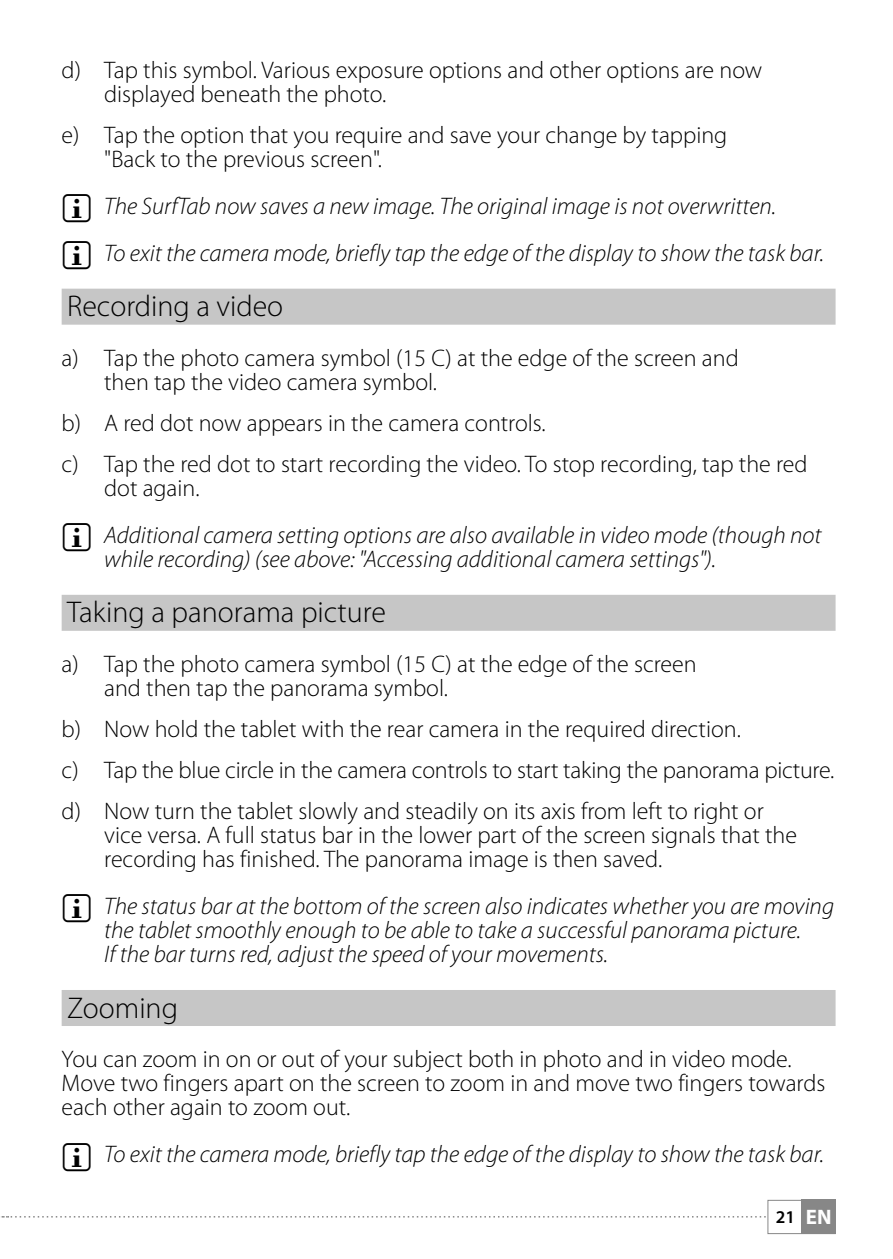
<style>
.page{position:relative;width:893px;height:1259px;background:#fff}
.page>*{position:absolute;margin:0;border:0;box-sizing:border-box;transform-origin:0 0}
.t1{font:300 30px "Myriad Pro";color:#000}
.t2{font:300 24px/24px "Myriad Pro";color:#000}
.t3{font:italic 300 24px/24px "Myriad Pro";color:#000}
.t4{font:600 18px "Myriad Pro";color:#000}
.s1{font-weight:700;font-size:21px;color:#fff}
</style>
<div class="page">
<div style="left:801px;top:1200px;width:35px;height:34px;background:#878787"></div>
<div style="left:767px;top:1200px;width:69px;height:34px;border:1px solid #878787"></div>
<svg style="left:1px;top:1216px;width:765px;height:1px"></svg>
<div style="left:62px;top:289px;width:774px;height:36px;background:#c6c6c6"></div>
<div style="left:62px;top:595px;width:774px;height:36px;background:#c6c6c6"></div>
<div style="left:62px;top:990px;width:774px;height:36px;background:#c6c6c6"></div>
<p class="t2" style="left:104px;top:58px;width:660px;text-indent:-43px">d) Tap this symbol. Various exposure options and other options are now displayed beneath the photo.</p>
<p class="t2" style="left:104px;top:123px;width:625px;text-indent:-43px">e) Tap the option that you require and save your change by tapping "Back to the previous screen".</p>
<p class="t3" style="left:104px;top:183px;width:721px;line-height:47.1px">The SurfTab now saves a new image. The original image is not overwritten.<br>To exit the camera mode, briefly tap the edge of the display to show the task bar.</p>
<p class="t1" style="left:67px;top:290px;width:218px">Recording a video</p>
<p class="t2" style="left:104px;top:346px;width:636px;text-indent:-43px">a) Tap the photo camera symbol (15 C) at the edge of the screen and then tap the video camera symbol.</p>
<p class="t2" style="left:62px;top:402px;width:747px;line-height:41.1px">b) A red dot now appears in the camera controls.<br>c) Tap the red dot to start recording the video. To stop recording, tap the red</p>
<p class="t2" style="left:104px;top:476px;width:97px">dot again.</p>
<p class="t3" style="left:104px;top:523px;width:719px">Additional camera setting options are also available in video mode (though not while recording) (see above: "Accessing additional camera settings").</p>
<p class="t1" style="left:67px;top:596px;width:320px">Taking a panorama picture</p>
<p class="t2" style="left:104px;top:652px;width:594px;text-indent:-43px">a) Tap the photo camera symbol (15 C) at the edge of the screen and then tap the panorama symbol.</p>
<p class="t2" style="left:62px;top:708px;width:774px;line-height:41.1px">b) Now hold the tablet with the rear camera in the required direction.<br>c) Tap the blue circle in the camera controls to start taking the panorama picture. d) Now turn the tablet slowly and steadily on its axis from left to right or</p>
<p class="t2" style="left:104px;top:823px;width:694px">vice versa. A full status bar in the lower part of the screen signals that the recording has finished. The panorama image is then saved.</p>
<p class="t3" style="left:104px;top:894px;width:731px">The status bar at the bottom of the screen also indicates whether you are moving the tablet smoothly enough to be able to take a successful panorama picture.<br>If the bar turns red, adjust the speed of your movements.</p>
<p class="t1" style="left:67px;top:991px;width:112px">Zooming</p>
<p class="t2" style="left:62px;top:1047px;width:765px">You can zoom in on or out of your subject both in photo and in video mode.<br>Move two fingers apart on the screen to zoom in and move two fingers towards each other again to zoom out.</p>
<p class="t3" style="left:104px;top:1142px;width:721px">To exit the camera mode, briefly tap the edge of the display to show the task bar.</p>
<p class="t4" style="left:776px;top:1205px;width:57px">21 <span class="s1">EN</span></p>
</div>
